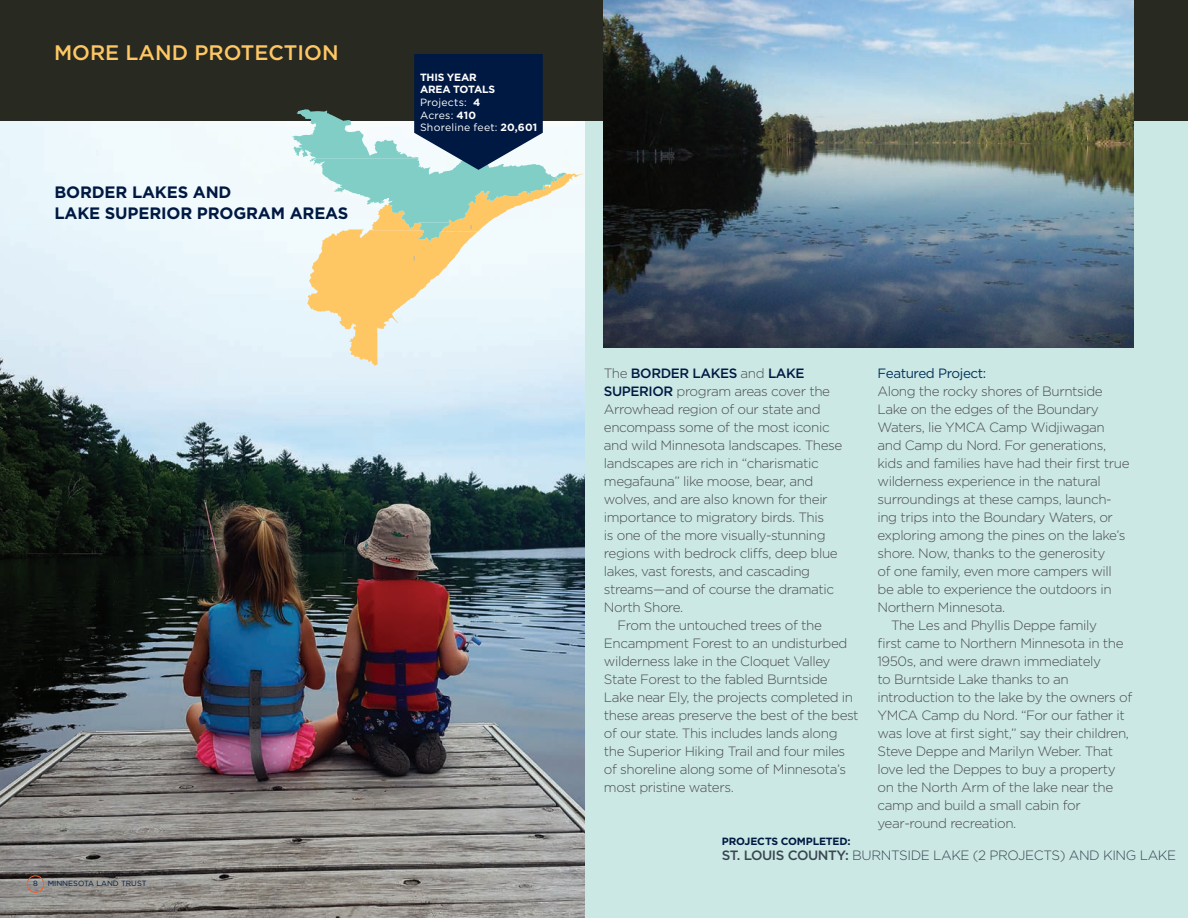
<style>
.page{position:relative;width:1188px;height:918px;background:#fff}
.page>*{position:absolute;margin:0;border:0;box-sizing:border-box;transform-origin:0 0}
.t1{font:500 21px "Gotham";color:#fec764}
.t2{font:700 16.5px/21px "Gotham";letter-spacing:-.01em;color:#001942}
.t3{font:300 13.5px/18px "Gotham";letter-spacing:-.03em;color:#4b4c4d}
.t4{font:300 13.5px "Gotham";letter-spacing:-.03em;color:#394651}
.t5{font:13.5px "Gotham";letter-spacing:-.03em;color:#03345a}
.t6{font:10.5px "Gotham";letter-spacing:.02em;color:#fff}
.t7{font:700 10.5px/12.6px "Gotham";letter-spacing:-.015em;color:#fff}
.t8{font:700 10.5px "Gotham";letter-spacing:-.015em;color:#001942}
.t9{font:7.5px "Gotham";color:#001942}
.s1{font-weight:700}
.s2{font-weight:500;color:#001942}
.s3{font-weight:500}
</style>
<div class="page">
<div style="left:553px;top:99px;width:635px;height:819px;background:#cbe8e5"></div>
<img style="left:0;top:121px;width:585px;height:797px">
<div style="left:0;top:0;width:1188px;height:121px;background:#282921"></div>
<img style="left:603px;top:0;width:531px;height:347px">
<svg style="left:292px;top:54px;width:291px;height:312px"></svg>
<div style="left:27px;top:876px;width:17px;height:17px;border:1px solid #eb6334;border-radius:50%"></div>
<p class="t1" style="left:54px;top:38px;width:286px">MORE LAND PROTECTION</p>
<p class="t2" style="left:54px;top:182px;width:296px">BORDER LAKES AND<br>LAKE SUPERIOR PROGRAM AREAS</p>
<p class="t9" style="left:33px;top:878px;width:6px">8</p>
<p class="t9" style="left:48px;top:879px;width:100px">MINNESOTA LAND TRUST</p>
<p class="t7" style="left:420px;top:71px;width:77px">THIS YEAR<br>AREA TOTALS</p>
<p class="t6" style="left:420px;top:96px;width:62px">Projects: <span class="s1">4</span></p>
<p class="t6" style="left:420px;top:108px;width:58px">Acres: <span class="s1">410</span></p>
<p class="t6" style="left:420px;top:121px;width:119px">Shoreline feet: <span class="s1">20,601</span></p>
<p class="t3" style="left:604px;top:364px;width:240px">The <span class="s2">BORDER LAKES</span> and <span class="s2">LAKE SUPERIOR</span> program areas cover the Arrowhead region of our state and encompass some of the most iconic and wild Minnesota landscapes. These landscapes are rich in “charismatic megafauna” like moose, bear, and wolves, and are also known for their importance to migratory birds. This<br>is one of the more visually-stunning regions with bedrock cliffs, deep blue lakes, vast forests, and cascading streams—and of course the dramatic North Shore.</p>
<p class="t3" style="left:604px;top:616px;width:256px;text-indent:14px">From the untouched trees of the Encampment Forest to an undisturbed wilderness lake in the Cloquet Valley State Forest to the fabled Burntside Lake near Ely, the projects completed in these areas preserve the best of the best of our state. This includes lands along the Superior Hiking Trail and four miles of shoreline along some of Minnesota’s most pristine waters.</p>
<p class="t8" style="left:722px;top:834px;width:130px">PROJECTS COMPLETED:</p>
<p class="t5" style="left:878px;top:365px;width:110px">Featured Project:</p>
<p class="t3" style="left:878px;top:382px;width:254px">Along the rocky shores of Burntside Lake on the edges of the Boundary Waters, lie YMCA Camp Widjiwagan and Camp du Nord. For generations, kids and families have had their first true wilderness experience in the natural surroundings at these camps, launch&shy;ing trips into the Boundary Waters, or exploring among the pines on the lake’s shore. Now, thanks to the generosity<br>of one family, even more campers will be able to experience the outdoors in Northern Minnesota.</p>
<p class="t3" style="left:878px;top:616px;width:256px;text-indent:14px">The Les and Phyllis Deppe family<br>first came to Northern Minnesota in the 1950s, and were drawn immediately<br>to Burntside Lake thanks to an introduction to the lake by the owners of YMCA Camp du Nord. “For our father it was love at first sight,” say their children, Steve Deppe and Marilyn Weber. That love led the Deppes to buy a property on the North Arm of the lake near the camp and build a small cabin for year-round recreation.</p>
<p class="t4" style="left:722px;top:847px;width:456px"><span class="s3">ST. LOUIS COUNTY:</span> BURNTSIDE LAKE (2 PROJECTS) AND KING LAKE</p>
</div>
